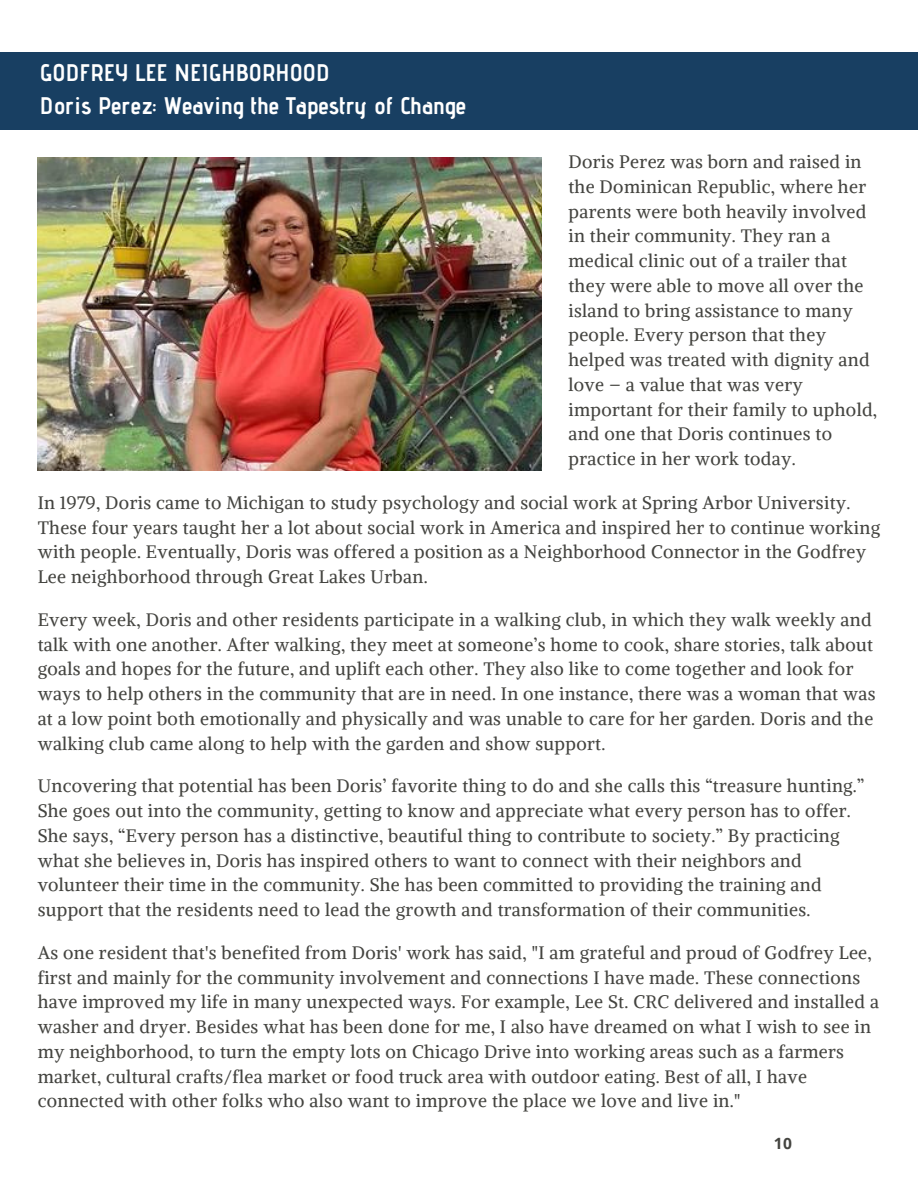
<style>
.page{position:relative;width:918px;height:1188px;background:#fff}
.page>*{position:absolute;margin:0;border:0;box-sizing:border-box;transform-origin:0 0}
.t1{font:700 24px/32.7px "Advent Pro";color:#fff}
.t2{font:18px/24.8px "Alike";letter-spacing:.02em;color:#444440}
.t3{font:700 15.6px "Open Sans";color:#444440}
</style>
<div class="page">
<img style="left:38px;top:157px;width:504px;height:313px">
<div style="left:0;top:53px;width:918px;height:76px;background:#183f62"></div>
<h1 class="t1" style="left:40px;top:56px;width:428px">GODFREY LEE NEIGHBORHOOD<br>Doris Perez: Weaving the Tapestry of Change</h1>
<p class="t2" style="left:568px;top:149px;width:310px">Doris Perez was born and raised in the Dominican Republic, where her parents were both heavily involved in their community. They ran a medical clinic out of a trailer that they were able to move all over the island to bring assistance to many people. Every person that they helped was treated with dignity and love – a value that was very important for their family to uphold, and one that Doris continues to practice in her work today.</p>
<p class="t2" style="left:38px;top:490px;width:844px">In 1979, Doris came to Michigan to study psychology and social work at Spring Arbor University.<br>These four years taught her a lot about social work in America and inspired her to continue working with people. Eventually, Doris was offered a position as a Neighborhood Connector in the Godfrey Lee neighborhood through Great Lakes Urban.</p>
<p class="t2" style="left:38px;top:607px;width:839px">Every week, Doris and other residents participate in a walking club, in which they walk weekly and talk with one another. After walking, they meet at someone’s home to cook, share stories, talk about goals and hopes for the future, and uplift each other. They also like to come together and look for ways to help others in the community that are in need. In one instance, there was a woman that was at a low point both emotionally and physically and was unable to care for her garden. Doris and the walking club came along to help with the garden and show support.</p>
<p class="t2" style="left:38px;top:774px;width:828px">Uncovering that potential has been Doris’ favorite thing to do and she calls this “treasure hunting.” She goes out into the community, getting to know and appreciate what every person has to offer.<br>She says, “Every person has a distinctive, beautiful thing to contribute to society.” By practicing what she believes in, Doris has inspired others to want to connect with their neighbors and volunteer their time in the community. She has been committed to providing the training and support that the residents need to lead the growth and transformation of their communities.</p>
<p class="t2" style="left:38px;top:940px;width:843px">As one resident that's benefited from Doris' work has said, "I am grateful and proud of Godfrey Lee, first and mainly for the community involvement and connections I have made. These connections have improved my life in many unexpected ways. For example, Lee St. CRC delivered and installed a washer and dryer. Besides what has been done for me, I also have dreamed on what I wish to see in my neighborhood, to turn the empty lots on Chicago Drive into working areas such as a farmers market, cultural crafts/flea market or food truck area with outdoor eating. Best of all, I have connected with other folks who also want to improve the place we love and live in."</p>
<p class="t3" style="left:774px;top:1133px;width:20px">10</p>
</div>
